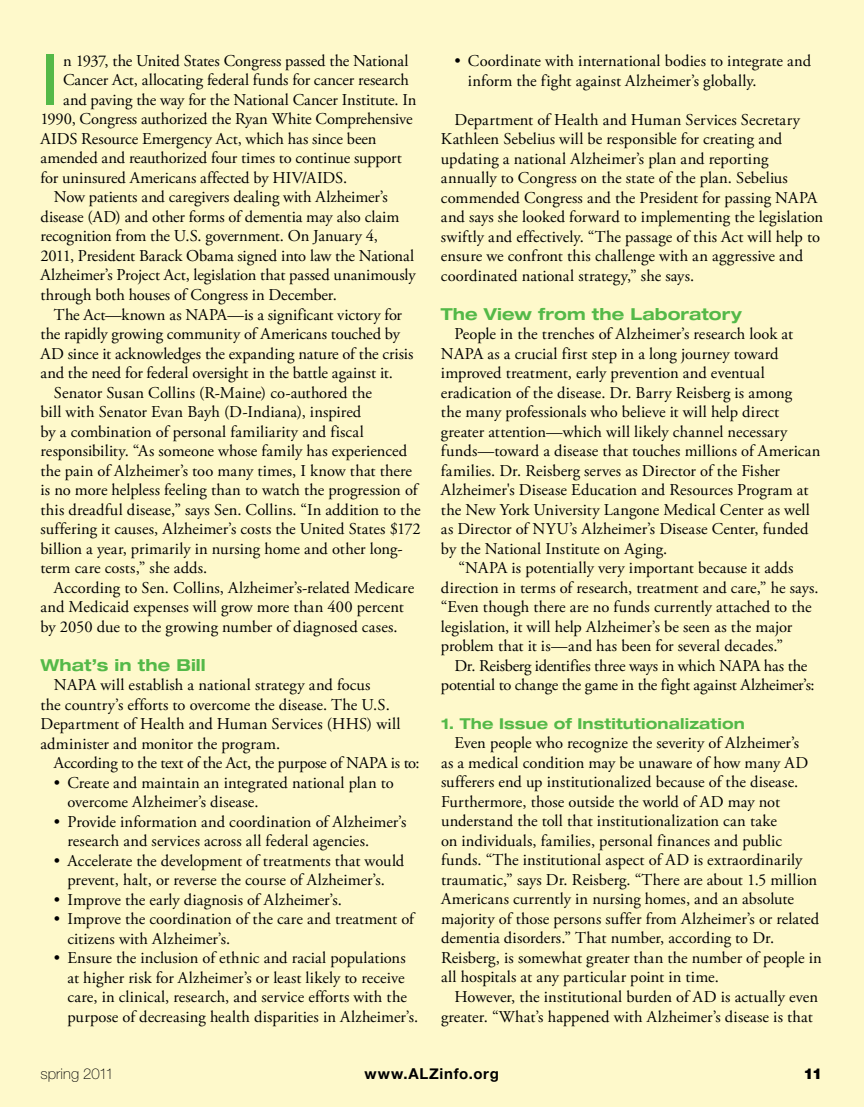
<style>
.page{position:relative;width:864px;height:1107px;background:#fef9cb}
.page>*{position:absolute;margin:0;border:0;box-sizing:border-box;transform-origin:0 0}
.t1{font:expanded 71.1px "Helvetica Neue";color:#54b948}
.t2{font:16.5px/19.5px "Adobe Garamond Pro";color:#000}
.t3{font:700 expanded 16.5px "Helvetica Neue";letter-spacing:.005em;color:#54b948}
.t4{font:700 expanded 15px "Helvetica Neue";letter-spacing:.01em;color:#54b948}
.t5{font:700 15px "Helvetica Neue";letter-spacing:.045em;color:#000}
.t6{font:100 15px "Helvetica Neue";color:#000}
.t7{font:900 15px "Helvetica Neue";color:#000}
</style>
<div class="page">
<h1 class="t1" style="left:40px;top:36px;width:21px">I</h1>
<p class="t2" style="left:63px;top:52px;width:347px">n 1937, the United States Congress passed the National</p>
<p class="t2" style="left:63px;top:71px;width:347px">Cancer Act, allocating federal funds for cancer research</p>
<p class="t2" style="left:63px;top:91px;width:355px">and paving the way for the National Cancer Institute. In</p>
<p class="t2" style="left:40px;top:110px;width:374px">1990, Congress authorized the Ryan White Comprehensive</p>
<p class="t2" style="left:40px;top:130px;width:338px">AIDS Resource Emergency Act, which has since been</p>
<p class="t2" style="left:40px;top:149px;width:363px">amended and reauthorized four times to continue support</p>
<p class="t2" style="left:40px;top:169px;width:308px">for uninsured Americans affected by HIV/AIDS.</p>
<p class="t2" style="left:54px;top:188px;width:335px">Now patients and caregivers dealing with Alzheimer’s</p>
<p class="t2" style="left:40px;top:208px;width:361px">disease (AD) and other forms of dementia may also claim</p>
<p class="t2" style="left:40px;top:227px;width:339px">recognition from the U.S. government. On January 4,</p>
<p class="t2" style="left:40px;top:247px;width:375px">2011, President Barack Obama signed into law the National</p>
<p class="t2" style="left:40px;top:266px;width:377px">Alzheimer’s Project Act, legislation that passed unanimously</p>
<p class="t2" style="left:40px;top:286px;width:298px">through both houses of Congress in December.</p>
<p class="t2" style="left:54px;top:305px;width:350px">The Act—known as NAPA—is a significant victory for</p>
<p class="t2" style="left:40px;top:325px;width:361px">the rapidly growing community of Americans touched by</p>
<p class="t2" style="left:40px;top:344px;width:374px">AD since it acknowledges the expanding nature of the crisis</p>
<p class="t2" style="left:40px;top:364px;width:354px">and the need for federal oversight in the battle against it.</p>
<p class="t2" style="left:54px;top:383px;width:319px">Senator Susan Collins (R-Maine) co-authored the</p>
<p class="t2" style="left:40px;top:403px;width:322px">bill with Senator Evan Bayh (D-Indiana), inspired</p>
<p class="t2" style="left:40px;top:422px;width:325px">by a combination of personal familiarity and fiscal</p>
<p class="t2" style="left:40px;top:442px;width:368px">responsibility. “As someone whose family has experienced</p>
<p class="t2" style="left:40px;top:461px;width:373px">the pain of Alzheimer’s too many times, I know that there</p>
<p class="t2" style="left:40px;top:481px;width:379px">is no more helpless feeling than to watch the progression of</p>
<p class="t2" style="left:40px;top:500px;width:382px">this dreadful disease,” says Sen. Collins. “In addition to the</p>
<p class="t2" style="left:40px;top:520px;width:382px">suffering it causes, Alzheimer’s costs the United States $172</p>
<p class="t2" style="left:40px;top:539px;width:364px">billion a year, primarily in nursing home and other long-</p>
<p class="t2" style="left:40px;top:559px;width:168px">term care costs,” she adds.</p>
<p class="t2" style="left:54px;top:578px;width:362px">According to Sen. Collins, Alzheimer’s-related Medicare</p>
<p class="t2" style="left:40px;top:598px;width:365px">and Medicaid expenses will grow more than 400 percent</p>
<p class="t2" style="left:40px;top:617px;width:359px">by 2050 due to the growing number of diagnosed cases.</p>
<p class="t3" style="left:40px;top:654px;width:167px">What’s in the Bill</p>
<p class="t2" style="left:40px;top:676px;width:362px;text-indent:13px">NAPA will establish a national strategy and focus<br>the country’s efforts to overcome the disease. The U.S.<br>Department of Health and Human Services (HHS) will administer and monitor the program.</p>
<p class="t2" style="left:54px;top:754px;width:367px">According to the text of the Act, the purpose of NAPA is to:</p>
<p class="t2" style="left:67px;top:773px;width:328px;text-indent:-13px">• Create and maintain an integrated national plan to overcome Alzheimer’s disease.</p>
<p class="t2" style="left:67px;top:812px;width:340px;text-indent:-13px">• Provide information and coordination of Alzheimer’s research and services across all federal agencies.</p>
<p class="t2" style="left:54px;top:851px;width:352px;text-align:center">• Accelerate the development of treatments that would prevent, halt, or reverse the course of Alzheimer’s.</p>
<p class="t2" style="left:54px;top:890px;width:289px">• Improve the early diagnosis of Alzheimer’s.</p>
<p class="t2" style="left:67px;top:910px;width:348px;text-indent:-13px">• Improve the coordination of the care and treatment of citizens with Alzheimer’s.</p>
<p class="t2" style="left:67px;top:949px;width:352px;text-indent:-13px">• Ensure the inclusion of ethnic and racial populations at higher risk for Alzheimer’s or least likely to receive care, in clinical, research, and service efforts with the purpose of decreasing health disparities in Alzheimer’s.</p>
<p class="t2" style="left:468px;top:52px;width:345px;text-indent:-13px">• Coordinate with international bodies to integrate and inform the fight against Alzheimer’s globally.</p>
<p class="t2" style="left:441px;top:110px;width:384px;text-indent:13px">Department of Health and Human Services Secretary Kathleen Sebelius will be responsible for creating and updating a national Alzheimer’s plan and reporting annually to Congress on the state of the plan. Sebelius commended Congress and the President for passing NAPA and says she looked forward to implementing the legislation swiftly and effectively. “The passage of this Act will help to ensure we confront this challenge with an aggressive and coordinated national strategy,” she says.</p>
<p class="t3" style="left:441px;top:303px;width:302px">The View from the Laboratory</p>
<p class="t2" style="left:454px;top:325px;width:340px">People in the trenches of Alzheimer’s research look at</p>
<p class="t2" style="left:441px;top:344px;width:339px">NAPA as a crucial first step in a long journey toward</p>
<p class="t2" style="left:441px;top:364px;width:325px">improved treatment, early prevention and eventual</p>
<p class="t2" style="left:441px;top:383px;width:353px">eradication of the disease. Dr. Barry Reisberg is among</p>
<p class="t2" style="left:441px;top:403px;width:340px">the many professionals who believe it will help direct</p>
<p class="t2" style="left:441px;top:422px;width:348px">greater attention—which will likely channel necessary</p>
<p class="t2" style="left:441px;top:442px;width:381px">funds—toward a disease that touches millions of American</p>
<p class="t2" style="left:441px;top:461px;width:341px">families. Dr. Reisberg serves as Director of the Fisher</p>
<p class="t2" style="left:441px;top:481px;width:369px">Alzheimer's Disease Education and Resources Program at</p>
<p class="t2" style="left:441px;top:500px;width:371px">the New York University Langone Medical Center as well</p>
<p class="t2" style="left:441px;top:520px;width:369px">as Director of NYU’s Alzheimer’s Disease Center, funded</p>
<p class="t2" style="left:441px;top:539px;width:228px">by the National Institute on Aging.</p>
<p class="t2" style="left:459px;top:559px;width:336px">“NAPA is potentially very important because it adds</p>
<p class="t2" style="left:441px;top:578px;width:379px">direction in terms of research, treatment and care,” he says.</p>
<p class="t2" style="left:441px;top:598px;width:372px">“Even though there are no funds currently attached to the</p>
<p class="t2" style="left:441px;top:617px;width:353px">legislation, it will help Alzheimer’s be seen as the major</p>
<p class="t2" style="left:441px;top:637px;width:344px">problem that it is—and has been for several decades.”</p>
<p class="t2" style="left:454px;top:656px;width:354px">Dr. Reisberg identifies three ways in which NAPA has the</p>
<p class="t2" style="left:441px;top:676px;width:375px">potential to change the game in the fight against Alzheimer’s:</p>
<p class="t4" style="left:441px;top:714px;width:306px">1. The Issue of Institutionalization</p>
<p class="t2" style="left:441px;top:734px;width:382px;text-indent:13px">Even people who recognize the severity of Alzheimer’s<br>as a medical condition may be unaware of how many AD sufferers end up institutionalized because of the disease.<br>Furthermore, those outside the world of AD may not understand the toll that institutionalization can take<br>on individuals, families, personal finances and public funds. “The institutional aspect of AD is extraordinarily traumatic,” says Dr. Reisberg. “There are about 1.5 million Americans currently in nursing homes, and an absolute majority of those persons suffer from Alzheimer’s or related dementia disorders.” That number, according to Dr.<br>Reisberg, is somewhat greater than the number of people in all hospitals at any particular point in time.</p>
<p class="t2" style="left:441px;top:988px;width:379px;text-indent:13px">However, the institutional burden of AD is actually even greater. “What’s happened with Alzheimer’s disease is that</p>
<p class="t6" style="left:40px;top:1065px;width:75px">spring 2011</p>
<p class="t5" style="left:365px;top:1064px;width:136px">www.ALZinfo.org</p>
<p class="t7" style="left:804px;top:1065px;width:20px">11</p>
</div>
